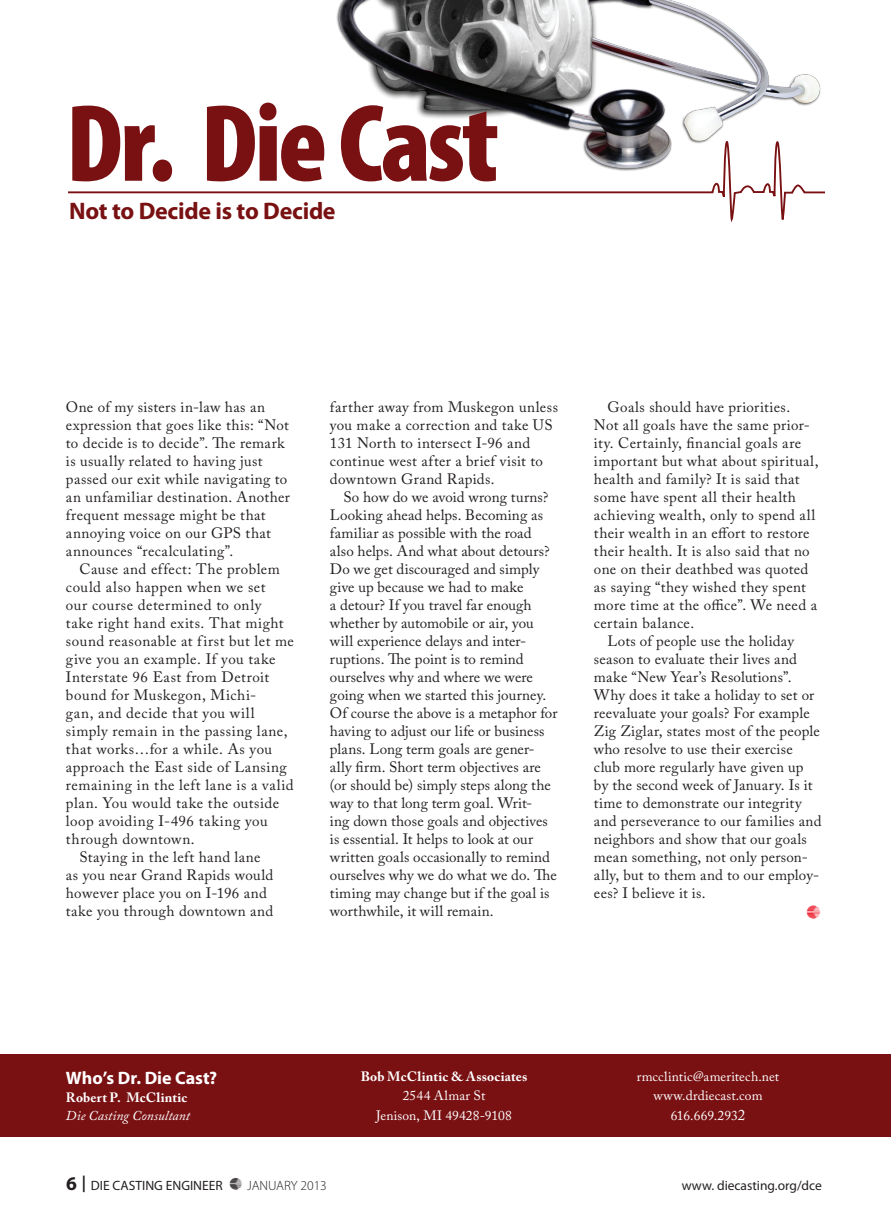
<style>
.page{position:relative;width:891px;height:1215px;background:#fff}
.page>*{position:absolute;margin:0;border:0;box-sizing:border-box;transform-origin:0 0}
.t1{font:900 condensed 111px "Myriad Pro";letter-spacing:-.025em;color:#791113}
.BC-1st_paragraph{font:700 24px "Myriad Pro";letter-spacing:-.015em;color:#791113}
.BC-1st_paragraph-2{font:700 18px "Myriad Pro";color:#fff}
.BC-1{font:15px/18px "Adobe Caslon Pro";letter-spacing:.02em;color:#231f20}
.BC-1st_paragraph-3{font:15px/18px "Adobe Caslon Pro";letter-spacing:.025em;color:#231f20}
.BC-1-2{font:15px "Fangate";color:#ee1b2c}
.BC-1st_paragraph-4{font:13.5px "Adobe Caslon Pro";letter-spacing:.01em;color:#fff}
.t2{font:13.5px "Myriad Pro";color:#231f20}
.BC-1st_paragraph-5{font:700 13.5px "Adobe Caslon Pro";letter-spacing:.015em;color:#fff}
.BC-1st_paragraph-6{font:italic 13.5px "Adobe Caslon Pro";letter-spacing:.01em;color:#fff}
.s1{font-size:15px}
.s2{font-weight:700;font-size:19.5px}
.s3{font-weight:700;font-stretch:condensed;font-size:16.5px}
.s4{font-family:"Fangate"}
.s5{font-weight:300}
</style>
<div class="page">
<div style="left:0;top:1055px;width:891px;height:82px;background:#791113"></div>
<svg style="left:68px;top:191px;width:757px;height:30px"></svg>
<img style="left:316px;top:0;width:506px;height:193px">
<p class="t1" style="left:66px;top:73px;width:435px">Dr. Die Cast</p>
<p class="BC-1st_paragraph" style="left:69px;top:195px;width:268px">Not to Decide is to Decide</p>
<p class="BC-1st_paragraph-3" style="left:66px;top:398px;width:225px">One of my sisters in-law has an expression that goes like this: “Not to decide is to decide”. The remark is usually related to having just passed our exit while navigating to an unfamiliar destination. Another frequent message might be that annoying voice on our GPS that announces “recalculating”.</p>
<p class="BC-1" style="left:66px;top:560px;width:230px;text-indent:14px">Cause and effect: The problem could also happen when we set<br>our course determined to only<br>take right hand exits. That might sound reasonable at first but let me give you an example. If you take<br>Interstate 96 East from Detroit bound for Muskegon, Michi-<br>gan, and decide that you will simply remain in the passing lane, that works…for a while. As you approach the East side of Lansing remaining in the left lane is a valid plan. You would take the outside loop avoiding I-496 taking you through downtown.</p>
<p class="BC-1" style="left:66px;top:848px;width:209px;text-align:center">Staying in the left hand lane<br>as you near Grand Rapids would however place you on I-196 and take you through downtown and</p>
<p class="BC-1" style="left:330px;top:398px;width:230px">farther away from Muskegon unless you make a correction and take US<br>131 North to intersect I-96 and continue west after a brief visit to downtown Grand Rapids.</p>
<p class="BC-1" style="left:330px;top:488px;width:229px;text-indent:14px">So how do we avoid wrong turns?<br>Looking ahead helps. Becoming as familiar as possible with the road also helps. And what about detours?<br>Do we get discouraged and simply give up because we had to make<br>a detour? If you travel far enough whether by automobile or air, you will experience delays and inter&shy;ruptions. The point is to remind ourselves why and where we were going when we started this journey.<br>Of course the above is a metaphor for having to adjust our life or business plans. Long term goals are gener&shy;ally firm. Short term objectives are (or should be) simply steps along the way to that long term goal. Writ-<br>ing down those goals and objectives is essential. It helps to look at our written goals occasionally to remind ourselves why we do what we do. The timing may change but if the goal is worthwhile, it will remain.</p>
<p class="BC-1" style="left:594px;top:398px;width:226px;text-indent:14px">Goals should have priorities.<br>Not all goals have the same prior&shy;ity. Certainly, financial goals are important but what about spiritual, health and family? It is said that some have spent all their health achieving wealth, only to spend all their wealth in an effort to restore their health. It is also said that no one on their deathbed was quoted as saying “they wished they spent more time at the office”. We need a certain balance.</p>
<p class="BC-1" style="left:594px;top:632px;width:229px;text-indent:14px">Lots of people use the holiday season to evaluate their lives and make “New Year’s Resolutions”.<br>Why does it take a holiday to set or reevaluate your goals? For example<br>Zig Ziglar, states most of the people who resolve to use their exercise club more regularly have given up by the second week of January. Is it time to demonstrate our integrity and perseverance to our families and neighbors and show that our goals mean something, not only person&shy;ally, but to them and to our employ&shy;ees? I believe it is.</p>
<p class="BC-1-2" style="left:807px;top:906px;width:17px">!</p>
<p class="BC-1st_paragraph-2" style="left:66px;top:1067px;width:153px">Who’s Dr. Die Cast?</p>
<p class="BC-1st_paragraph-5" style="left:66px;top:1090px;width:123px">Robert P. McClintic</p>
<p class="BC-1st_paragraph-6" style="left:66px;top:1108px;width:126px">Die Casting Consultant</p>
<p class="BC-1st_paragraph-5" style="left:361px;top:1068px;width:168px">Bob McClintic &amp; Associates</p>
<p class="BC-1st_paragraph-4" style="left:403px;top:1088px;width:84px">2544 Almar St</p>
<p class="BC-1st_paragraph-4" style="left:376px;top:1107px;width:137px">Jenison, MI 49428-9108</p>
<p class="BC-1st_paragraph-4" style="left:637px;top:1068px;width:144px">rmcclintic@ameritech.net</p>
<p class="BC-1st_paragraph-4" style="left:653px;top:1088px;width:111px">www.drdiecast.com</p>
<p class="BC-1st_paragraph-4" style="left:671px;top:1107px;width:76px">616.669.293<span class="s1">2</span></p>
<p class="t2" style="left:66px;top:1177px;width:262px"><span class="s2">6</span> <span class="s3">|</span> DIE CASTING ENGINEER <span class="s4">1</span><span class="s5">JANUARY 2013</span></p>
<p class="t2" style="left:682px;top:1177px;width:142px">www. diecasting.org/dce</p>
</div>
